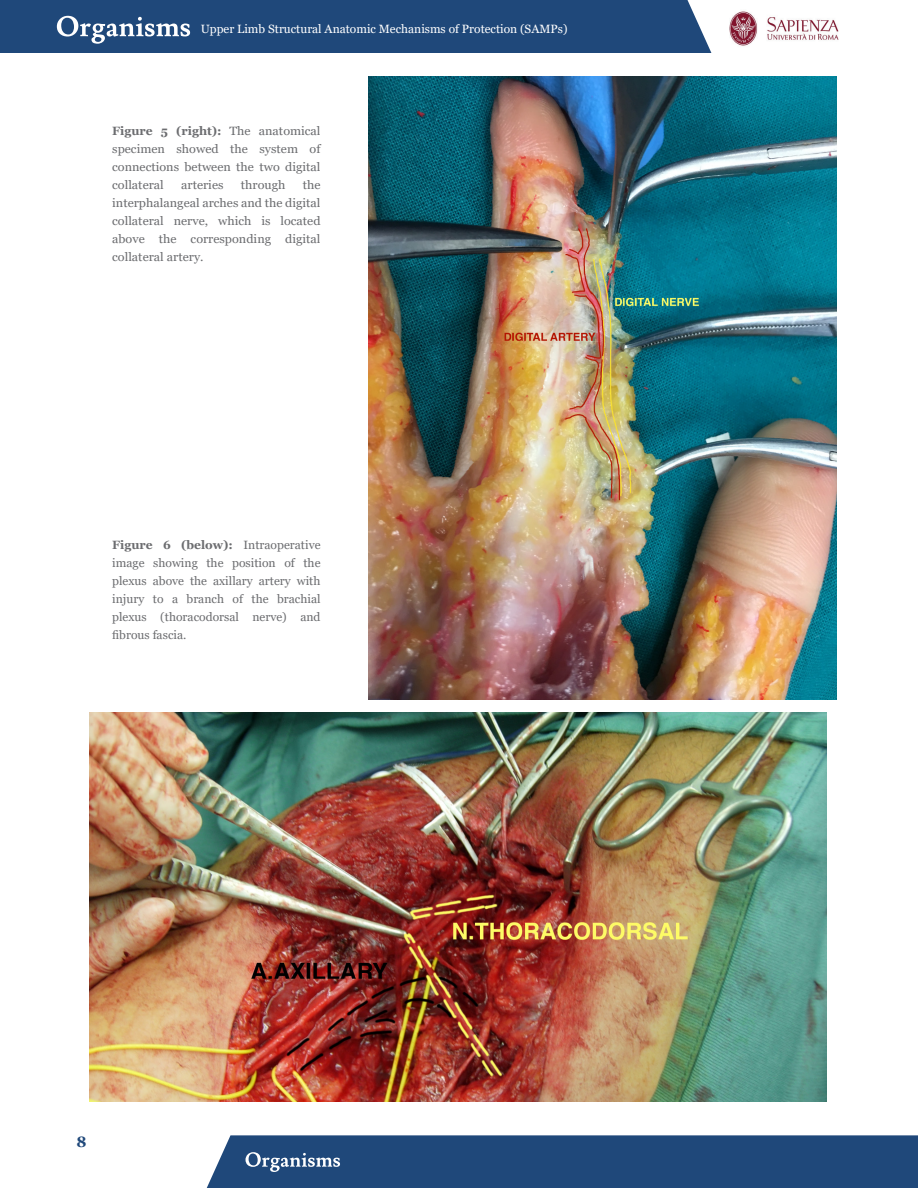
<style>
.page{position:relative;width:918px;height:1188px;background:#fff}
.page>*{position:absolute;margin:0;border:0;box-sizing:border-box;transform-origin:0 0}
.t1{font:700 15px "Georgia";color:#1f487a}
.Testo_Box{font:12px/18px "Georgia";color:#6c6d70;text-align:justify;scale:1.05 1}
.Testo_Box-2{font:12px/18px "Georgia";color:#6c6d70;text-align:justify}
.t2{font:12px "Georgia";color:#fff}
.s1{font-weight:700}
</style>
<div class="page">
<img style="left:729px;top:11px;width:110px;height:35px">
<div style="left:0;top:0;width:711px;height:53px;background:#1f487a"></div>
<div style="left:207px;top:1135px;width:711px;height:53px;background:#1f487a"></div>
<img style="left:369px;top:77px;width:467px;height:623px">
<img style="left:89px;top:713px;width:738px;height:388px">
<p class="t2" style="left:201px;top:22px;width:368px">Upper Limb Structural Anatomic Mechanisms of Protection (SAMPs)</p>
<p class="Testo_Box" style="left:112px;top:122px;width:200px"><span class="s1">Figure 5 (right):</span> The anatomical specimen showed the system of connections between the two digital collateral</p>
<p class="Testo_Box" style="left:112px;top:176px;width:200px;text-indent:191px">the interphalangeal arches and the digital collateral nerve, which is located above the corresponding digital collateral artery.</p>
<p class="Testo_Box" style="left:181px;top:176px;width:42px">arteries</p>
<p class="Testo_Box" style="left:241px;top:176px;width:44px">through</p>
<p class="Testo_Box-2" style="left:112px;top:536px;width:210px"><span class="s1">Figure 6 (below):</span> Intraoperative image showing the position of the plexus above the axillary artery with injury to a branch of the brachial plexus (thoracodorsal nerve) and fibrous fascia.</p>
<p class="t1" style="left:77px;top:1132px;width:12px">8</p>
</div>
